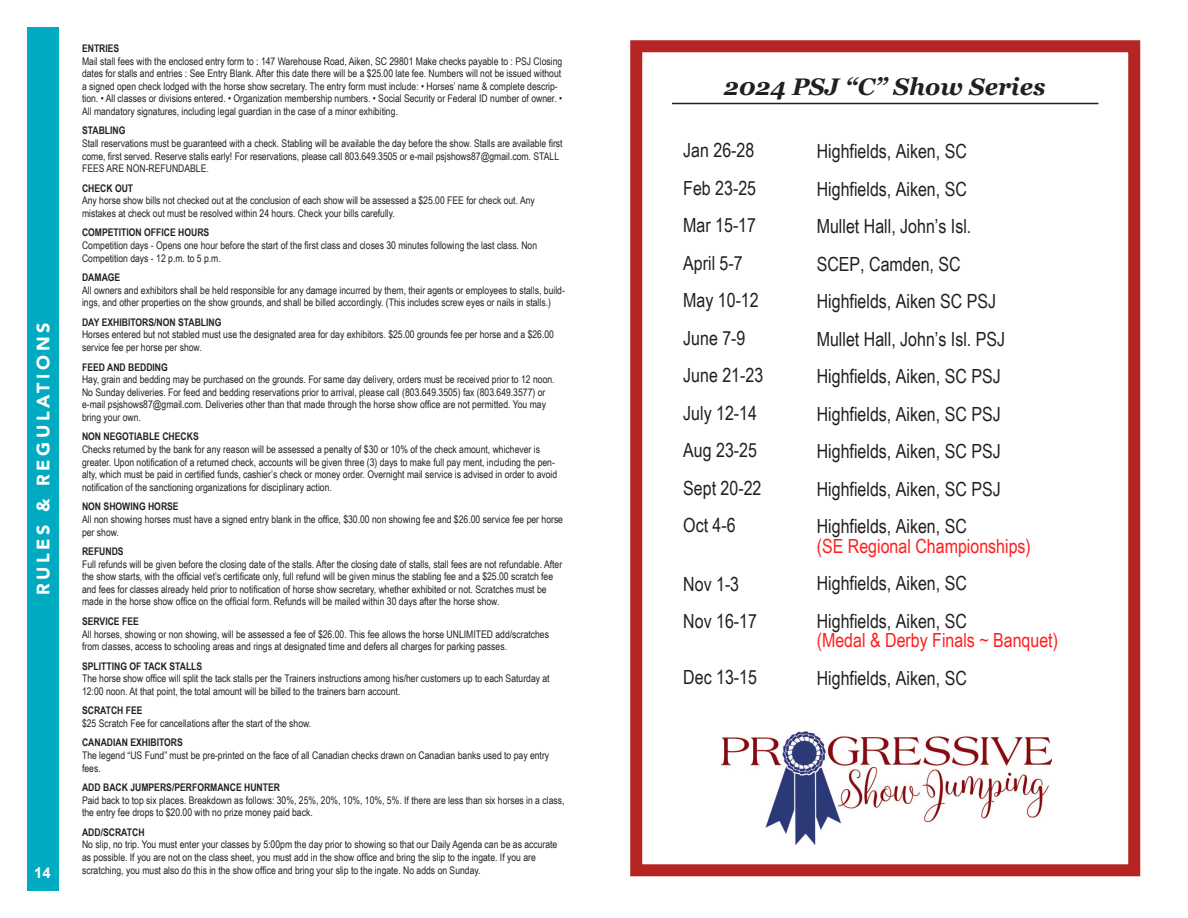
<style>
.page{position:relative;width:1188px;height:918px;background:#fff}
.page>*{position:absolute;margin:0;border:0;box-sizing:border-box;transform-origin:0 0}
.t1{font:italic 700 24px "Georgia";color:#231f20}
.t2{font:19.5px/37.5px "Arial Narrow";color:#231f20}
.t3{font:19.5px "Arial Narrow";color:#ff1e1f}
.t4{font:900 18px "Avenir";letter-spacing:.2em;color:#fff}
.t5{font:700 15px "Arial";color:#fff}
.t6{font:10.5px/12.6px "Arial Narrow";color:#231f20}
.t7{font:700 10.5px "Arial Narrow";color:#231f20}
.s1{font-style:inherit}
</style>
<div class="page">
<div style="left:27px;top:27px;width:31px;height:864px;background:#00abc1"></div>
<svg style="left:630px;top:40px;width:511px;height:837px"></svg>
<h3 class="t4" style="left:28px;top:595px;width:274px;rotate:-90deg">RULES &amp; REGULATIONS</h3>
<h3 class="t5" style="left:34px;top:862px;width:18px">14</h3>
<p class="t7" style="left:82px;top:40px;width:39px">ENTRIES</p>
<p class="t6" style="left:82px;top:54px;width:482px">Mail stall fees with the enclosed entry form to : 147 Warehouse Road, Aiken, SC 29801 Make checks payable to : PSJ Closing dates for stalls and entries : See Entry Blank. After this date there will be a $25.00 late fee. Numbers will not be issued without a signed open check lodged with the horse show secretary. The entry form must include: • Horses’ name &amp; complete descrip&shy;tion. • All classes or divisions entered. • Organization membership numbers. • Social Security or Federal ID number of owner. • All mandatory signatures, including legal guardian in the case of a minor exhibiting.</p>
<p class="t7" style="left:82px;top:123px;width:45px">STABLING</p>
<p class="t6" style="left:82px;top:137px;width:482px">Stall reservations must be guaranteed with a check. Stabling will be available the day before the show. Stalls are available first come, first served. Reserve stalls early! For reservations, please call 803.649.3505 or e-mail psjshows87@gmail.com. STALL<br>FEES ARE NON-REFUNDABLE.</p>
<p class="t7" style="left:82px;top:180px;width:53px">CHECK OUT</p>
<p class="t6" style="left:82px;top:194px;width:454px">Any horse show bills not checked out at the conclusion of each show will be assessed a $25.00 FEE for check out. Any mistakes at check out must be resolved within 24 hours. Check your bills carefully.</p>
<p class="t7" style="left:82px;top:225px;width:129px">COMPETITION OFFICE HOURS</p>
<p class="t6" style="left:82px;top:239px;width:457px">Competition days - Opens one hour before the start of the first class and closes 30 minutes following the last class. Non<br>Competition days - 12 p.m. to 5 p.m.</p>
<p class="t7" style="left:82px;top:270px;width:40px">DAMAGE</p>
<p class="t6" style="left:82px;top:283px;width:484px">All owners and exhibitors shall be held responsible for any damage incurred by them, their agents or employees to stalls, build&shy;ings, and other properties on the show grounds, and shall be billed accordingly. (This includes screw eyes or nails in stalls.)</p>
<p class="t7" style="left:82px;top:314px;width:141px">DAY EXHIBITORS/NON STABLING</p>
<p class="t6" style="left:82px;top:328px;width:473px">Horses entered but not stabled must use the designated area for day exhibitors. $25.00 grounds fee per horse and a $26.00 service fee per horse per show.</p>
<p class="t7" style="left:82px;top:359px;width:87px">FEED AND BEDDING</p>
<p class="t6" style="left:82px;top:373px;width:474px">Hay, grain and bedding may be purchased on the grounds. For same day delivery, orders must be received prior to 12 noon.<br>No Sunday deliveries. For feed and bedding reservations prior to arrival, please call (803.649.3505) fax (803.649.3577) or e-mail psjshows87@gmail.com. Deliveries other than that made through the horse show office are not permitted. You may bring your own.</p>
<p class="t7" style="left:82px;top:429px;width:118px">NON NEGOTIABLE CHECKS</p>
<p class="t6" style="left:82px;top:443px;width:477px">Checks returned by the bank for any reason will be assessed a penalty of $30 or 10% of the check amount, whichever is greater. Upon notification of a returned check, accounts will be given three (3) days to make full pay ment, including the pen&shy;alty, which must be paid in certified funds, cashier’s check or money order. Overnight mail service is advised in order to avoid notification of the sanctioning organizations for disciplinary action.</p>
<p class="t7" style="left:82px;top:499px;width:98px">NON SHOWING HORSE</p>
<p class="t6" style="left:82px;top:513px;width:483px">All non showing horses must have a signed entry blank in the office, $30.00 non showing fee and $26.00 service fee per horse per show.</p>
<p class="t7" style="left:82px;top:543px;width:43px">REFUNDS</p>
<p class="t6" style="left:82px;top:557px;width:482px">Full refunds will be given before the closing date of the stalls. After the closing date of stalls, stall fees are not refundable. After the show starts, with the official vet’s certificate only, full refund will be given minus the stabling fee and a $25.00 scratch fee and fees for classes already held prior to notification of horse show secretary, whether exhibited or not. Scratches must be made in the horse show office on the official form. Refunds will be mailed within 30 days after the horse show.</p>
<p class="t7" style="left:82px;top:613px;width:58px">SERVICE FEE</p>
<p class="t6" style="left:82px;top:627px;width:468px">All horses, showing or non showing, will be assessed a fee of $26.00. This fee allows the horse UNLIMITED add/scratches from classes, access to schooling areas and rings at designated time and defers all charges for parking passes.</p>
<p class="t7" style="left:82px;top:658px;width:122px">SPLITTING OF TACK STALLS</p>
<p class="t6" style="left:82px;top:672px;width:469px">The horse show office will split the tack stalls per the Trainers instructions among his/her customers up to each Saturday at<br>12:00 noon. At that point, the total amount will be billed to the trainers barn account.</p>
<p class="t7" style="left:82px;top:703px;width:62px">SCRATCH FEE</p>
<p class="t6" style="left:82px;top:717px;width:231px">$25 Scratch Fee for cancellations after the start of the show.</p>
<p class="t7" style="left:82px;top:735px;width:102px">CANADIAN EXHIBITORS</p>
<p class="t6" style="left:82px;top:749px;width:469px">The legend “US Fund” must be pre-printed on the face of all Canadian checks drawn on Canadian banks used to pay entry fees.</p>
<p class="t7" style="left:82px;top:780px;width:200px">ADD BACK JUMPERS/PERFORMANCE HUNTER</p>
<p class="t6" style="left:82px;top:793px;width:484px">Paid back to top six places. Breakdown as follows: 30%, 25%, 20%, 10%, 10%, 5%. If there are less than six horses in a class, the entry fee drops to $20.00 with no prize money paid back.</p>
<p class="t7" style="left:82px;top:824px;width:64px">ADD/SCRATCH</p>
<p class="t6" style="left:82px;top:838px;width:477px">No slip, no trip. You must enter your classes by 5:00pm the day prior to showing so that our Daily Agenda can be as accurate as possible. If you are not on the class sheet, you must add in the show office and bring the slip to the ingate. If you are scratching, you must also do this in the show office and bring your slip to the ingate. No adds on Sunday.</p>
<h1 class="t1" style="left:724px;top:69px;width:323px">202<span class="s1">4</span> PSJ “C” Show Series</h1>
<h2 class="t2" style="left:683px;top:131px;width:82px">Jan 26-28<br>Feb 23-25<br>Mar 15-17<br>April 5-7<br>May 10-12<br>June 7-9<br>June 21-23<br>July 12-14<br>Aug 23-25<br>Sept 20-22<br>Oct 4-6</h2>
<h2 class="t2" style="left:683px;top:564px;width:75px">Nov 1-3<br>Nov 16-17</h2>
<h2 class="t2" style="left:683px;top:657px;width:75px">Dec 13-15</h2>
<p class="t2" style="left:817px;top:132px;width:190px">Highfields, Aiken, SC<br>Highfields, Aiken, SC<br>Mullet Hall, John’s Isl.<br>SCEP, Camden, SC<br>Highfields, Aiken SC PSJ<br>Mullet Hall, John’s Isl. PSJ<br>Highfields, Aiken, SC PSJ<br>Highfields, Aiken, SC PSJ<br>Highfields, Aiken, SC PSJ<br>Highfields, Aiken, SC PSJ<br>Highfields, Aiken, SC</p>
<h2 class="t3" style="left:817px;top:531px;width:216px">(SE Regional Championships)</h2>
<h2 class="t2" style="left:817px;top:564px;width:152px">Highfields, Aiken, SC<br>Highfields, Aiken, SC</h2>
<h2 class="t3" style="left:817px;top:626px;width:243px">(Medal &amp; Derby Finals ~ Banquet)</h2>
<h2 class="t2" style="left:817px;top:658px;width:152px">Highfields, Aiken, SC</h2>
</div>
